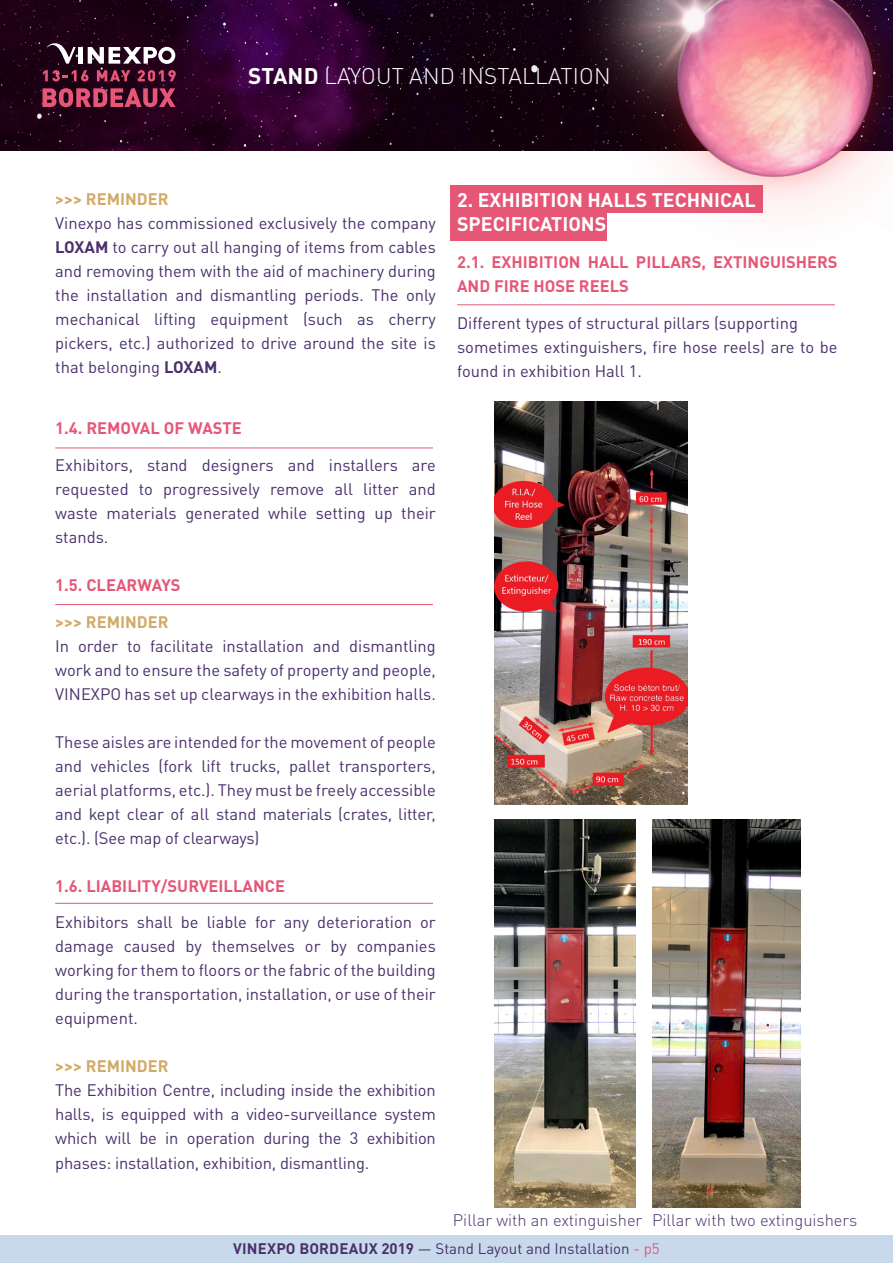
<style>
.page{position:relative;width:893px;height:1263px;background:#fff}
.page>*{position:absolute;margin:0;border:0;box-sizing:border-box;transform-origin:0 0}
.t1{font:300 22.5px "DINOT";letter-spacing:.01em;color:#fff}
.t2{font:700 19.5px/24px "DINOT";color:#fff}
.t3{font:16.5px/24px "DINOT";color:#4a306c;text-align:justify}
.t4{font:700 16.5px/24px "DINOT";color:#e65777}
.t5{font:300 16.5px "DINOT";color:#4a306c}
.t6{font:700 16.5px "DINOT";color:#d2aa68}
.t7{font:15.15px "DINOT";color:#4a306c}
.s1{font-weight:700}
.s2{color:#e65777}
</style>
<div class="page">
<div style="left:451px;top:185px;width:312px;height:27px;background:#e65777"></div>
<div style="left:451px;top:213px;width:156px;height:28px;background:#e65777"></div>
<img style="left:0;top:0;width:516px;height:150px">
<img style="left:516px;top:0;width:377px;height:306px">
<hr style="left:55px;top:448px;width:378px;height:1px;background:#e65777">
<hr style="left:55px;top:604px;width:378px;height:1px;background:#e65777">
<hr style="left:55px;top:903px;width:378px;height:1px;background:#e65777">
<hr style="left:457px;top:304px;width:378px;height:1px;background:#e65777">
<img style="left:494px;top:402px;width:194px;height:403px">
<img style="left:494px;top:819px;width:141px;height:389px">
<img style="left:652px;top:819px;width:148px;height:389px">
<div style="left:0;top:1235px;width:893px;height:28px;background:#c8d9eb"></div>
<div style="left:78px;top:47px;width:5px;height:17px;background:#fff"></div>
<svg style="left:88px;top:47px;width:87px;height:17px"></svg>
<svg style="left:47px;top:42px;width:29px;height:22px"></svg>
<svg style="left:43px;top:88px;width:133px;height:19px;background:#94324f"></svg>
<svg style="left:43px;top:70px;width:45px;height:11px"></svg>
<svg style="left:97px;top:70px;width:33px;height:11px"></svg>
<svg style="left:138px;top:70px;width:38px;height:11px"></svg>
<h1 class="t1" style="left:248px;top:59px;width:364px"><span class="s1">STAND</span> LAYOUT AND INSTALLATION</h1>
<p class="t6" style="left:55px;top:186px;width:115px">&gt;&gt;&gt; REMINDER</p>
<p class="t3" style="left:55px;top:210px;width:382px">Vinexpo has commissioned exclusively the company <span class="s1">LOXAM</span> to carry out all hanging of items from cables and removing them with the aid of machinery during the installation and dismantling periods. The only mechanical lifting equipment (such as cherry pickers, etc.) authorized to drive around the site is that belonging <span class="s1">LOXAM</span>.</p>
<p class="t4" style="left:55px;top:414px;width:188px">1.4. REMOVAL OF WASTE</p>
<p class="t3" style="left:55px;top:451px;width:382px">Exhibitors, stand designers and installers are requested to progressively remove all litter and waste materials generated while setting up their stands.</p>
<p class="t4" style="left:55px;top:571px;width:127px">1.5. CLEARWAYS</p>
<p class="t6" style="left:55px;top:609px;width:115px">&gt;&gt;&gt; REMINDER</p>
<p class="t3" style="left:55px;top:632px;width:382px">In order to facilitate installation and dismantling work and to ensure the safety of property and people, VINEXPO has set up clearways in the exhibition halls.</p>
<p class="t3" style="left:55px;top:728px;width:382px">These aisles are intended for the movement of people and vehicles (fork lift trucks, pallet transporters, aerial platforms, etc.). They must be freely accessible and kept clear of all stand materials (crates, litter, etc.). (See map of clearways)</p>
<p class="t4" style="left:55px;top:872px;width:231px">1.6. LIABILITY/SURVEILLANCE</p>
<p class="t3" style="left:55px;top:909px;width:382px">Exhibitors shall be liable for any deterioration or damage caused by themselves or by companies working for them to floors or the fabric of the building during the transportation, installation, or use of their equipment.</p>
<p class="t6" style="left:55px;top:1053px;width:115px">&gt;&gt;&gt; REMINDER</p>
<p class="t3" style="left:55px;top:1077px;width:382px">The Exhibition Centre, including inside the exhibition halls, is equipped with a video-surveillance system which will be in operation during the 3 exhibition phases: installation, exhibition, dismantling.</p>
<p class="t2" style="left:457px;top:186px;width:300px">2. EXHIBITION HALLS TECHNICAL<br>SPECIFICATIONS</p>
<p class="t4" style="left:457px;top:248px;width:382px">2.1. EXHIBITION HALL PILLARS, EXTINGUISHERS<br>AND FIRE HOSE REELS</p>
<p class="t3" style="left:457px;top:309px;width:382px;text-align:left">Different types of structural pillars (supporting sometimes extinguishers, fire hose reels) are to be found in exhibition Hall 1.</p>
<p class="t5" style="left:453px;top:1207px;width:406px">Pillar with an extinguisher Pillar with two extinguishers</p>
<p class="t7" style="left:233px;top:1236px;width:428px"><span class="s1">VINEXPO BORDEAUX 2019</span> — Stand Layout and Installation <span class="s2">- p5</span></p>
</div>
